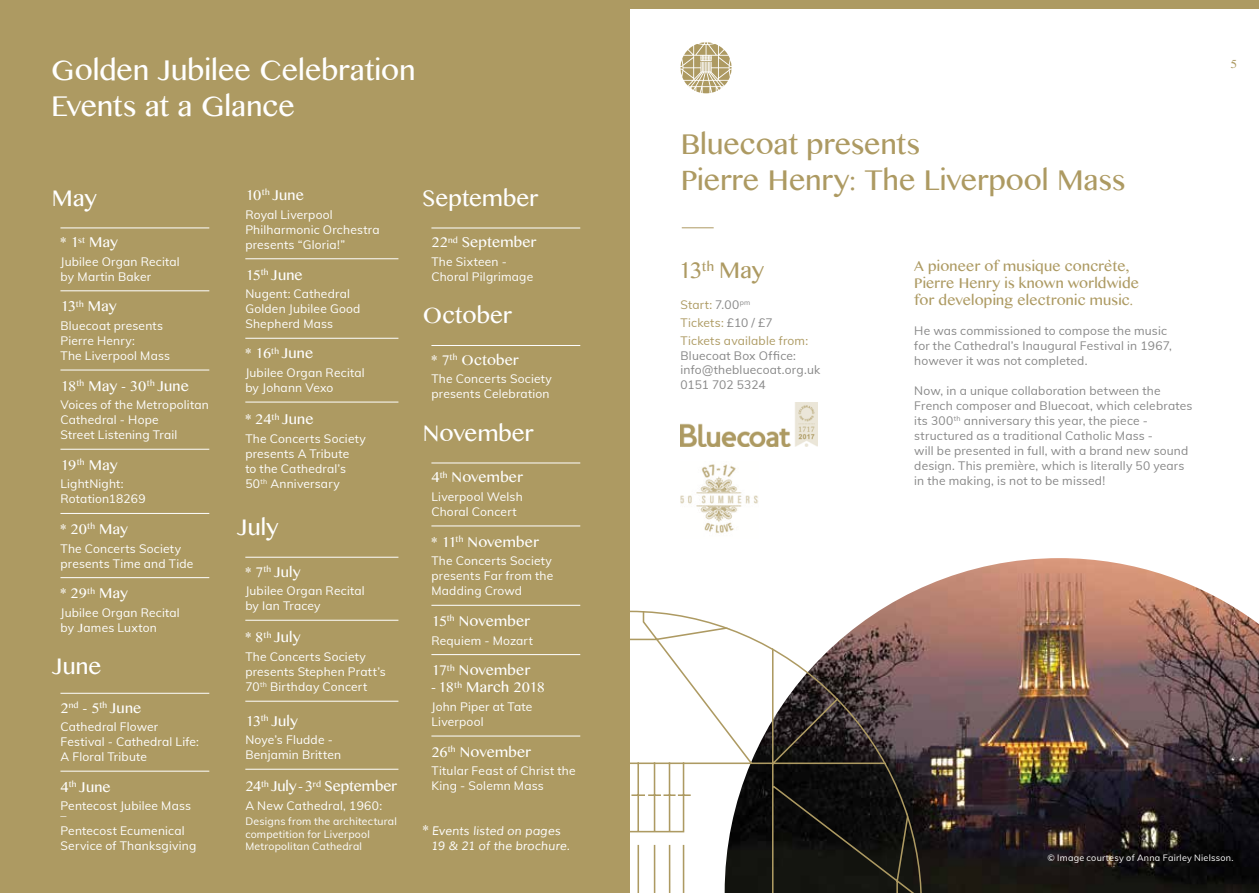
<style>
.page{position:relative;width:1259px;height:893px;background:#fff}
.page>*{position:absolute;margin:0;border:0;box-sizing:border-box;transform-origin:0 0}
.t1{font:28.5px/36px "Bangla MN";color:#ad9a62}
.t2{font:28.5px/36px "Bangla MN";color:#fff}
.t3{font:22.5px "Bangla MN";color:#fff}
.t4{font:22.5px "Bangla MN";color:#ad9a62}
.t5{font:14.25px "Bangla MN";letter-spacing:.01em;color:#fff}
.t6{font:14.25px/17.1px "Bangla MN";letter-spacing:.015em;color:#ad9a62}
.t7{font:14.25px "Bangla MN";letter-spacing:-.01em;color:#fff}
.t8{font:12px/15px "Muli";letter-spacing:.015em;color:#fff}
.t9{font:12px/15px "Muli";letter-spacing:.015em;color:#878787}
.t10{font:12px/18px "Muli";letter-spacing:.015em;color:#ad9a62}
.t11{font:italic 12px/15px "Muli";letter-spacing:.005em;color:#fff}
.t12{font:12px "Bangla MN";color:#ad9a62}
.t13{font:10.5px/12.6px "Muli";letter-spacing:.02em;color:#fff}
.t14{font:9px "Muli";letter-spacing:.025em;color:#fff}
.s1{font-family:"Bangla MN"}
.s2{font-family:"Bangla MN";font-style:normal;font-size:14.25px}
.s3{color:#878787}
</style>
<div class="page">
<div style="left:0;top:0;width:629px;height:893px;background:#ad9a62"></div>
<img style="left:879px;top:558px;width:380px;height:335px">
<div style="left:629px;top:0;width:630px;height:9px;background:#ad9a62"></div>
<hr style="left:682px;top:228px;width:31px;height:1px;background:#ad9a62">
<svg style="left:680px;top:42px;width:51px;height:51px"></svg>
<svg style="left:629px;top:611px;width:293px;height:282px"></svg>
<hr style="left:60px;top:228px;width:149px;height:1px;background:#fff">
<hr style="left:60px;top:291px;width:149px;height:1px;background:#fff">
<hr style="left:60px;top:370px;width:149px;height:1px;background:#fff">
<hr style="left:60px;top:449px;width:149px;height:1px;background:#fff">
<hr style="left:60px;top:513px;width:149px;height:1px;background:#fff">
<hr style="left:60px;top:577px;width:149px;height:1px;background:#fff">
<hr style="left:60px;top:693px;width:149px;height:1px;background:#fff">
<hr style="left:60px;top:771px;width:149px;height:1px;background:#fff">
<hr style="left:431px;top:228px;width:149px;height:1px;background:#fff">
<hr style="left:431px;top:345px;width:149px;height:1px;background:#fff">
<hr style="left:431px;top:463px;width:149px;height:1px;background:#fff">
<hr style="left:431px;top:526px;width:149px;height:1px;background:#fff">
<hr style="left:431px;top:605px;width:149px;height:1px;background:#fff">
<hr style="left:431px;top:654px;width:149px;height:1px;background:#fff">
<hr style="left:431px;top:736px;width:149px;height:1px;background:#fff">
<hr style="left:245px;top:259px;width:153px;height:1px;background:#fff">
<hr style="left:245px;top:338px;width:153px;height:1px;background:#fff">
<hr style="left:245px;top:402px;width:153px;height:1px;background:#fff">
<hr style="left:245px;top:557px;width:153px;height:1px;background:#fff">
<hr style="left:245px;top:620px;width:153px;height:1px;background:#fff">
<hr style="left:245px;top:701px;width:153px;height:1px;background:#fff">
<hr style="left:245px;top:769px;width:153px;height:1px;background:#fff">
<img style="left:680px;top:402px;width:137px;height:44px">
<img style="left:680px;top:464px;width:78px;height:70px">
<h1 class="t2" style="left:51px;top:53px;width:365px">Golden Jubilee Celebration<br>Events at a Glance</h1>
<h2 class="t3" style="left:52px;top:185px;width:47px">May</h2>
<p class="t5" style="left:60px;top:234px;width:59px">* 1<sup>st</sup> May</p>
<p class="t8" style="left:60px;top:254px;width:121px">Jubilee Organ Recital by Martin Baker</p>
<p class="t5" style="left:60px;top:298px;width:58px">13<sup>th</sup> May</p>
<p class="t8" style="left:60px;top:318px;width:111px">Bluecoat presents<br>Pierre Henry:<br>The Liverpool Mass</p>
<p class="t5" style="left:60px;top:377px;width:130px">18<sup>th</sup> May - 30<sup>th</sup> June</p>
<p class="t8" style="left:60px;top:397px;width:150px">Voices of the Metropolitan<br>Cathedral - Hope<br>Street Listening Trail</p>
<p class="t5" style="left:60px;top:457px;width:59px">19<sup>th</sup> May</p>
<p class="t8" style="left:60px;top:476px;width:87px">LightNight:<br>Rotation18269</p>
<p class="t5" style="left:60px;top:521px;width:69px">* 20<sup>th</sup> May</p>
<p class="t8" style="left:60px;top:541px;width:134px">The Concerts Society presents Time and Tide</p>
<p class="t5" style="left:60px;top:585px;width:69px">* 29<sup>th</sup> May</p>
<p class="t8" style="left:60px;top:605px;width:121px">Jubilee Organ Recital by <span class="s1">J</span>ames Luxton</p>
<h2 class="t3" style="left:52px;top:653px;width:51px">June</h2>
<p class="t5" style="left:60px;top:699px;width:83px">2<sup>nd</sup> - 5<sup>th</sup> June</p>
<p class="t8" style="left:60px;top:719px;width:140px">Cathedral Flower<br>Festival - Cathedral Life:<br>A Floral Tribute</p>
<p class="t5" style="left:60px;top:778px;width:52px">4<sup>th</sup> June</p>
<p class="t8" style="left:60px;top:801px;width:132px;line-height:9.8px">Pentecost Jubilee Mass –</p>
<p class="t8" style="left:60px;top:823px;width:137px">Pentecost Ecumenical<br>Service of Thanksgiving</p>
<p class="t5" style="left:245px;top:187px;width:60px">10<sup>th</sup> June</p>
<p class="t8" style="left:245px;top:207px;width:136px">Royal Liverpool<br>Philharmonic Orchestra presents “Gloria!”</p>
<p class="t5" style="left:245px;top:266px;width:59px">15<sup>th</sup> June</p>
<p class="t8" style="left:245px;top:286px;width:117px">Nugent: Cathedral<br>Golden Jubilee Good<br>Shepherd Mass</p>
<p class="t5" style="left:245px;top:345px;width:70px">* 16<sup>th</sup> June</p>
<p class="t8" style="left:245px;top:365px;width:121px">Jubilee Organ Recital by Johann Vexo</p>
<p class="t5" style="left:245px;top:411px;width:70px">* 24<sup>th</sup> June</p>
<p class="t8" style="left:245px;top:431px;width:122px">The Concerts Society presents A Tribute<br>to the Cathedral’s<br>50<sup>th</sup> Anniversary</p>
<h2 class="t3" style="left:237px;top:514px;width:43px">July</h2>
<p class="t5" style="left:245px;top:563px;width:57px">* 7<sup>th</sup> July</p>
<p class="t8" style="left:245px;top:583px;width:121px">Jubilee Organ Recital by Ian Tracey</p>
<p class="t5" style="left:245px;top:629px;width:57px">* 8<sup>th</sup> July</p>
<p class="t8" style="left:245px;top:649px;width:142px">The Concerts Society presents Stephen Pratt’s<br>70<sup>th</sup> Birthday Concert</p>
<p class="t5" style="left:245px;top:712px;width:54px">13<sup>th</sup> July</p>
<p class="t8" style="left:245px;top:732px;width:97px">Noye’s Fludde -<br>Benjamin Britten</p>
<p class="t7" style="left:245px;top:778px;width:153px">24<sup>th</sup> July - 3<sup>rd</sup> September</p>
<p class="t8" style="left:245px;top:798px;width:138px">A New Cathedral, 1960:</p>
<p class="t13" style="left:245px;top:815px;width:153px">Designs from the architectural competition for Liverpool<br>Metropolitan Cathedral</p>
<h2 class="t3" style="left:423px;top:185px;width:117px">September</h2>
<p class="t5" style="left:431px;top:234px;width:107px">22<sup>nd</sup> September</p>
<p class="t8" style="left:431px;top:254px;width:103px">The Sixteen -<br>Choral Pilgrimage</p>
<h2 class="t3" style="left:423px;top:302px;width:91px">October</h2>
<p class="t5" style="left:431px;top:352px;width:89px">* 7<sup>th</sup> October</p>
<p class="t8" style="left:431px;top:371px;width:122px">The Concerts Society presents Celebration</p>
<h2 class="t3" style="left:423px;top:420px;width:113px">November</h2>
<p class="t5" style="left:431px;top:469px;width:93px">4<sup>th</sup> November</p>
<p class="t8" style="left:431px;top:489px;width:93px">Liverpool Welsh<br>Choral Concert</p>
<p class="t5" style="left:431px;top:533px;width:109px">* 11<sup>th</sup> November</p>
<p class="t8" style="left:431px;top:553px;width:123px;text-align:justify">The Concerts Society presents Far from the Madding Crowd</p>
<p class="t5" style="left:431px;top:613px;width:100px">15<sup>th</sup> November</p>
<p class="t8" style="left:431px;top:633px;width:103px">Requiem - Mozart</p>
<p class="t5" style="left:431px;top:662px;width:100px">17<sup>th</sup> November</p>
<p class="t5" style="left:431px;top:679px;width:115px">- 18<sup>th</sup> March 2018</p>
<p class="t8" style="left:431px;top:699px;width:102px">John Piper at Tate<br>Liverpool</p>
<p class="t5" style="left:431px;top:743px;width:101px">26<sup>th</sup> November</p>
<p class="t8" style="left:431px;top:763px;width:146px">Titular Feast of Christ the<br>King - Solemn Mass</p>
<p class="t11" style="left:431px;top:824px;width:140px;text-indent:-8px"><span class="s2">*</span> Events listed on pages<br>19 &amp; 21 of the brochure.</p>
<h1 class="t1" style="left:680px;top:126px;width:446px">Bluecoat presents<br>Pierre Henry: The Liverpool Mass</h1>
<h2 class="t4" style="left:678px;top:257px;width:88px">13<sup>th</sup> May</h2>
<p class="t10" style="left:680px;top:296px;width:129px">Start: <span class="s3">7.00</span><sup>pm<br></sup>Tickets: <span class="s3">£10 / £7<br></span>Tickets available from:</p>
<p class="t9" style="left:680px;top:348px;width:141px;line-height:14.4px">Bluecoat Box Office: info@thebluecoat.org.uk<br>0151 702 5324</p>
<p class="t6" style="left:914px;top:257px;width:226px">A pioneer of musique concrete,<br>Pierre Henry is known worldwide for developing electronic music.</p>
<p class="t9" style="left:914px;top:323px;width:259px">He was commissioned to compose the music for the Cathedral’s Inaugural Festival in 1967, however it was not completed.</p>
<p class="t9" style="left:914px;top:383px;width:280px">Now, in a unique collaboration between the French composer and Bluecoat, which celebrates its 300<sup>th</sup> anniversary this year, the piece - structured as a traditional Catholic Mass -<br>will be presented in full, with a brand new sound design. This première, which is literally 50 years in the making, is not to be missed!</p>
<p class="t12" style="left:1230px;top:57px;width:8px">5</p>
<p class="t14" style="left:1047px;top:852px;width:187px">© Image courtesy of Anna Fairley Nielsson.</p>
</div>
